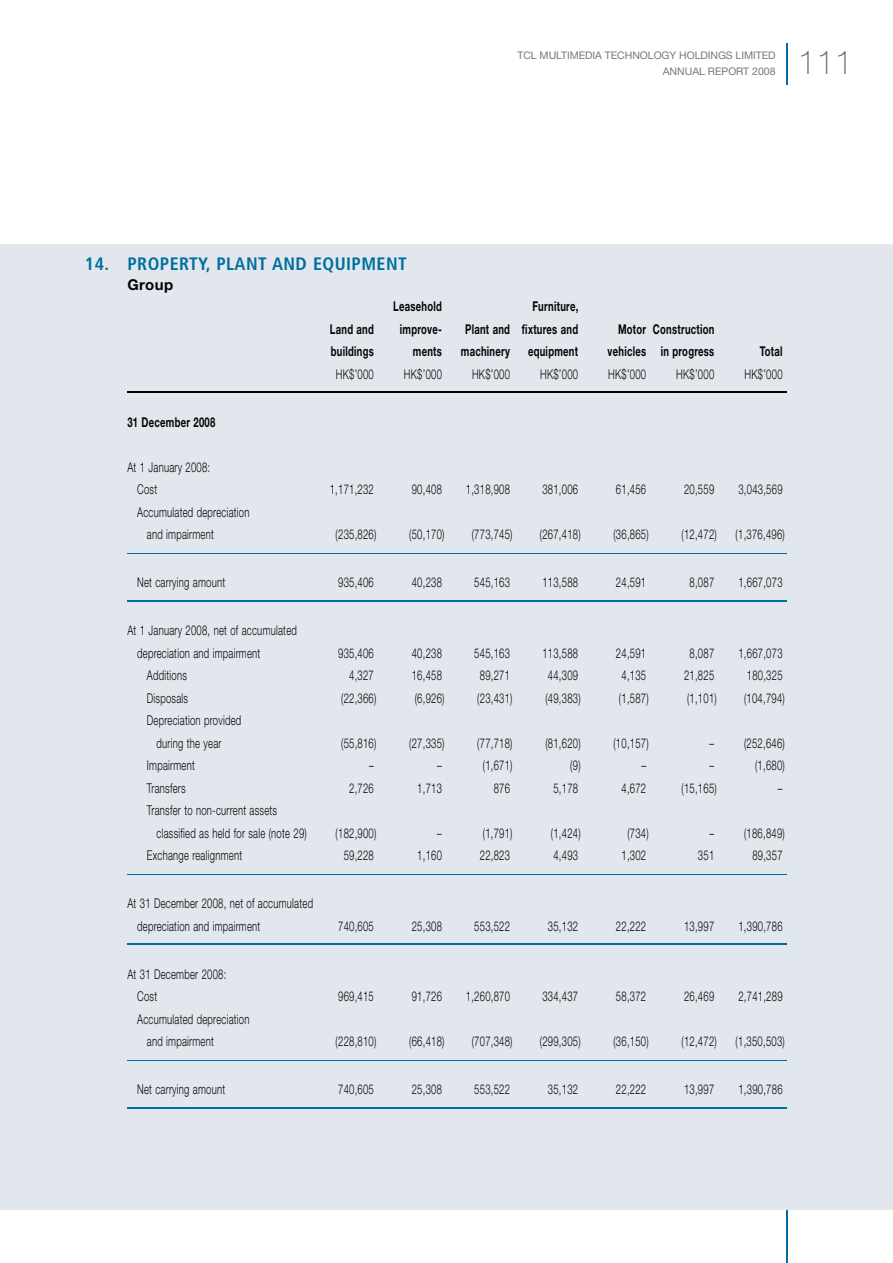
<style>
.page{position:relative;width:893px;height:1263px;background:#fff}
.page>*{position:absolute;margin:0;border:0;box-sizing:border-box;transform-origin:0 0}
.t1{font:100 33px "Helvetica Neue LT Std";color:#6c6d70}
.t2{font:700 condensed 18px "Frutiger LT Std";letter-spacing:.025em;color:#006e9e}
.t3{font:700 15px "Helvetica Neue LT Std";letter-spacing:.03em;color:#030303}
.t4{font:300 13.5px/22.5px "Helvetica Neue LT Std";letter-spacing:.03em;color:#030303;scale:.7 1}
.t5{font:700 13.5px "Helvetica Neue LT Std";letter-spacing:.03em;color:#030303;scale:.7 1}
.t6{font:10.5px/15.8px "Helvetica Neue LT Std";letter-spacing:-.005em;color:#76787b;text-align:right}
</style>
<div class="page">
<hr style="left:786px;top:1199px;width:1px;height:64px;background:#006e9e">
<div style="left:0;top:244px;width:892px;height:966px;background:#e1e7ed"></div>
<hr style="left:786px;top:43px;width:1px;height:42px;background:#006e9e">
<hr style="left:127px;top:392px;width:659px;height:1px;background:#030303">
<hr style="left:127px;top:553px;width:659px;height:1px;background:#006e9e">
<hr style="left:127px;top:600px;width:659px;height:2px;background:#006e9e">
<hr style="left:127px;top:874px;width:659px;height:1px;background:#006e9e">
<hr style="left:127px;top:944px;width:659px;height:1px;background:#006e9e">
<hr style="left:127px;top:1060px;width:659px;height:1px;background:#006e9e">
<hr style="left:127px;top:1107px;width:659px;height:2px;background:#006e9e">
<p class="t6" style="left:517px;top:49px;width:260px">TCL MULTIMEDIA TECHNOLOGY HOLDINGS LIMITED<br>ANNUAL REPORT 2008</p>
<h1 class="t1" style="left:798px;top:44px;width:57px">111</h1>
<h2 class="t2" style="left:85px;top:257px;width:323px">14. PROPERTY, PLANT AND EQUIPMENT</h2>
<p class="t3" style="left:127px;top:280px;width:47px">Group</p>
<p class="t5" style="left:393px;top:302px;width:71px">Leasehold</p>
<p class="t5" style="left:532px;top:302px;width:67px">Furniture,</p>
<p class="t5" style="left:330px;top:324px;width:64px">Land and</p>
<p class="t5" style="left:400px;top:324px;width:62px">improve-</p>
<p class="t5" style="left:465px;top:324px;width:163px">Plant and fixtures and</p>
<p class="t5" style="left:618px;top:324px;width:139px">Motor Construction</p>
<p class="t5" style="left:331px;top:347px;width:63px">buildings</p>
<p class="t5" style="left:413px;top:347px;width:43px">ments</p>
<p class="t5" style="left:461px;top:347px;width:72px">machinery</p>
<p class="t5" style="left:528px;top:347px;width:73px">equipment</p>
<p class="t5" style="left:607px;top:347px;width:154px">vehicles in progress</p>
<p class="t5" style="left:759px;top:347px;width:34px">Total</p>
<p class="t4" style="left:336px;top:364px;width:56px">HK$’000</p>
<p class="t4" style="left:404px;top:364px;width:56px">HK$’000</p>
<p class="t4" style="left:472px;top:364px;width:56px">HK$’000</p>
<p class="t4" style="left:540px;top:364px;width:56px">HK$’000</p>
<p class="t4" style="left:608px;top:364px;width:56px">HK$’000</p>
<p class="t4" style="left:676px;top:364px;width:56px">HK$’000</p>
<p class="t4" style="left:744px;top:364px;width:56px">HK$’000</p>
<p class="t5" style="left:127px;top:417px;width:127px">31 December 2008</p>
<p class="t4" style="left:137px;top:457px;width:106px;text-indent:-10px">At 1 January 2008:<br>Cost</p>
<p class="t4" style="left:330px;top:480px;width:65px">1,171,232</p>
<p class="t4" style="left:412px;top:480px;width:45px">90,408</p>
<p class="t4" style="left:466px;top:480px;width:65px">1,318,908</p>
<p class="t4" style="left:542px;top:480px;width:53px">381,006</p>
<p class="t4" style="left:616px;top:480px;width:45px">61,456</p>
<p class="t4" style="left:684px;top:480px;width:45px">20,559</p>
<p class="t4" style="left:738px;top:480px;width:65px">3,043,569</p>
<p class="t4" style="left:147px;top:502px;width:148px;text-indent:-10px">Accumulated depreciation and impairment</p>
<p class="t4" style="left:335px;top:525px;width:60px">(235,826)</p>
<p class="t4" style="left:409px;top:525px;width:52px">(50,170)</p>
<p class="t4" style="left:471px;top:525px;width:60px">(773,745)</p>
<p class="t4" style="left:540px;top:525px;width:60px">(267,418)</p>
<p class="t4" style="left:613px;top:525px;width:52px">(36,865)</p>
<p class="t4" style="left:681px;top:525px;width:52px">(12,472)</p>
<p class="t4" style="left:735px;top:525px;width:72px">(1,376,496)</p>
<p class="t4" style="left:137px;top:573px;width:127px">Net carrying amount</p>
<p class="t4" style="left:338px;top:573px;width:53px">935,406</p>
<p class="t4" style="left:412px;top:573px;width:45px">40,238</p>
<p class="t4" style="left:474px;top:573px;width:53px">545,163</p>
<p class="t4" style="left:542px;top:573px;width:53px">113,588</p>
<p class="t4" style="left:616px;top:573px;width:45px">24,591</p>
<p class="t4" style="left:689px;top:573px;width:37px">8,087</p>
<p class="t4" style="left:738px;top:573px;width:65px">1,667,073</p>
<p class="t4" style="left:137px;top:621px;width:230px;text-indent:-10px">At 1 January 2008, net of accumulated depreciation and impairment</p>
<p class="t4" style="left:338px;top:643px;width:53px">935,406</p>
<p class="t4" style="left:412px;top:643px;width:45px">40,238</p>
<p class="t4" style="left:474px;top:643px;width:53px">545,163</p>
<p class="t4" style="left:542px;top:643px;width:53px">113,588</p>
<p class="t4" style="left:616px;top:643px;width:45px">24,591</p>
<p class="t4" style="left:689px;top:643px;width:37px">8,087</p>
<p class="t4" style="left:738px;top:643px;width:65px">1,667,073</p>
<p class="t4" style="left:147px;top:666px;width:59px">Additions</p>
<p class="t4" style="left:349px;top:666px;width:37px">4,327</p>
<p class="t4" style="left:412px;top:666px;width:45px">16,458</p>
<p class="t4" style="left:480px;top:666px;width:45px">89,271</p>
<p class="t4" style="left:548px;top:666px;width:45px">44,309</p>
<p class="t4" style="left:621px;top:666px;width:37px">4,135</p>
<p class="t4" style="left:684px;top:666px;width:45px">21,825</p>
<p class="t4" style="left:746px;top:666px;width:53px">180,325</p>
<p class="t4" style="left:147px;top:688px;width:60px">Disposals</p>
<p class="t4" style="left:341px;top:688px;width:52px">(22,366)</p>
<p class="t4" style="left:415px;top:688px;width:44px">(6,926)</p>
<p class="t4" style="left:477px;top:688px;width:52px">(23,431)</p>
<p class="t4" style="left:545px;top:688px;width:52px">(49,383)</p>
<p class="t4" style="left:619px;top:688px;width:44px">(1,587)</p>
<p class="t4" style="left:687px;top:688px;width:44px">(1,101)</p>
<p class="t4" style="left:744px;top:688px;width:60px">(104,794)</p>
<p class="t4" style="left:156px;top:711px;width:123px;text-indent:-10px">Depreciation provided during the year</p>
<p class="t4" style="left:341px;top:733px;width:52px">(55,816)</p>
<p class="t4" style="left:409px;top:733px;width:52px">(27,335)</p>
<p class="t4" style="left:477px;top:733px;width:52px">(77,718)</p>
<p class="t4" style="left:545px;top:733px;width:52px">(81,620)</p>
<p class="t4" style="left:613px;top:733px;width:52px">(10,157)</p>
<p class="t4" style="left:709px;top:733px;width:109px">– (252,646)</p>
<p class="t4" style="left:147px;top:756px;width:70px">Impairment</p>
<p class="t4" style="left:369px;top:756px;width:8px">–</p>
<p class="t4" style="left:437px;top:756px;width:8px">–</p>
<p class="t4" style="left:483px;top:756px;width:44px">(1,671)</p>
<p class="t4" style="left:570px;top:756px;width:16px">(9)</p>
<p class="t4" style="left:641px;top:756px;width:8px">–</p>
<p class="t4" style="left:709px;top:756px;width:8px">–</p>
<p class="t4" style="left:755px;top:756px;width:44px">(1,680)</p>
<p class="t4" style="left:147px;top:778px;width:57px">Transfers</p>
<p class="t4" style="left:349px;top:778px;width:37px">2,726</p>
<p class="t4" style="left:417px;top:778px;width:37px">1,713</p>
<p class="t4" style="left:493px;top:778px;width:25px">876</p>
<p class="t4" style="left:553px;top:778px;width:37px">5,178</p>
<p class="t4" style="left:621px;top:778px;width:37px">4,672</p>
<p class="t4" style="left:681px;top:778px;width:52px">(15,165)</p>
<p class="t4" style="left:777px;top:778px;width:8px">–</p>
<p class="t4" style="left:156px;top:801px;width:216px;text-indent:-10px">Transfer to non-current assets classified as held for sale (note 29)</p>
<p class="t4" style="left:335px;top:823px;width:60px">(182,900)</p>
<p class="t4" style="left:437px;top:823px;width:8px">–</p>
<p class="t4" style="left:483px;top:823px;width:44px">(1,791)</p>
<p class="t4" style="left:551px;top:823px;width:44px">(1,424)</p>
<p class="t4" style="left:627px;top:823px;width:32px">(734)</p>
<p class="t4" style="left:709px;top:823px;width:109px">– (186,849)</p>
<p class="t4" style="left:147px;top:846px;width:138px">Exchange realignment</p>
<p class="t4" style="left:343px;top:846px;width:45px">59,228</p>
<p class="t4" style="left:417px;top:846px;width:37px">1,160</p>
<p class="t4" style="left:480px;top:846px;width:45px">22,823</p>
<p class="t4" style="left:553px;top:846px;width:37px">4,493</p>
<p class="t4" style="left:621px;top:846px;width:37px">1,302</p>
<p class="t4" style="left:698px;top:846px;width:25px">351</p>
<p class="t4" style="left:752px;top:846px;width:45px">89,357</p>
<p class="t4" style="left:137px;top:894px;width:253px;text-indent:-10px">At 31 December 2008, net of accumulated depreciation and impairment</p>
<p class="t4" style="left:338px;top:916px;width:53px">740,605</p>
<p class="t4" style="left:412px;top:916px;width:45px">25,308</p>
<p class="t4" style="left:474px;top:916px;width:53px">553,522</p>
<p class="t4" style="left:548px;top:916px;width:45px">35,132</p>
<p class="t4" style="left:616px;top:916px;width:45px">22,222</p>
<p class="t4" style="left:684px;top:916px;width:45px">13,997</p>
<p class="t4" style="left:738px;top:916px;width:65px">1,390,786</p>
<p class="t4" style="left:137px;top:964px;width:129px;text-indent:-10px">At 31 December 2008:<br>Cost</p>
<p class="t4" style="left:147px;top:1009px;width:148px;text-indent:-10px">Accumulated depreciation and impairment</p>
<p class="t4" style="left:338px;top:987px;width:53px">969,415</p>
<p class="t4" style="left:412px;top:987px;width:45px">91,726</p>
<p class="t4" style="left:466px;top:987px;width:65px">1,260,870</p>
<p class="t4" style="left:542px;top:987px;width:53px">334,437</p>
<p class="t4" style="left:616px;top:987px;width:45px">58,372</p>
<p class="t4" style="left:684px;top:987px;width:45px">26,469</p>
<p class="t4" style="left:738px;top:987px;width:65px">2,741,289</p>
<p class="t4" style="left:335px;top:1032px;width:60px">(228,810)</p>
<p class="t4" style="left:409px;top:1032px;width:52px">(66,418)</p>
<p class="t4" style="left:471px;top:1032px;width:60px">(707,348)</p>
<p class="t4" style="left:540px;top:1032px;width:60px">(299,305)</p>
<p class="t4" style="left:613px;top:1032px;width:52px">(36,150)</p>
<p class="t4" style="left:681px;top:1032px;width:52px">(12,472)</p>
<p class="t4" style="left:735px;top:1032px;width:72px">(1,350,503)</p>
<p class="t4" style="left:137px;top:1080px;width:127px">Net carrying amount</p>
<p class="t4" style="left:338px;top:1080px;width:53px">740,605</p>
<p class="t4" style="left:412px;top:1080px;width:45px">25,308</p>
<p class="t4" style="left:474px;top:1080px;width:53px">553,522</p>
<p class="t4" style="left:548px;top:1080px;width:45px">35,132</p>
<p class="t4" style="left:616px;top:1080px;width:45px">22,222</p>
<p class="t4" style="left:684px;top:1080px;width:45px">13,997</p>
<p class="t4" style="left:738px;top:1080px;width:65px">1,390,786</p>
</div>
